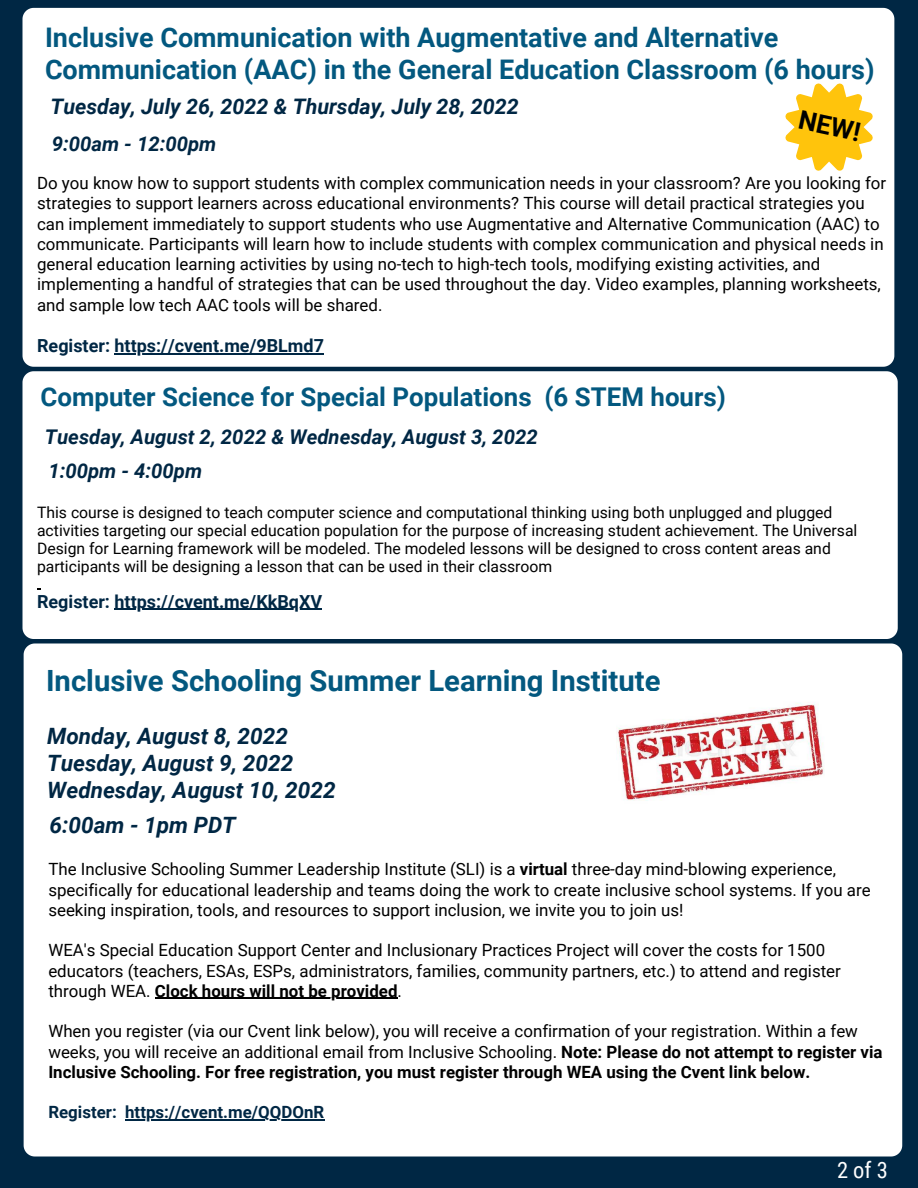
<style>
.page{position:relative;width:918px;height:1188px;background:#002744}
.page>*{position:absolute;margin:0;border:0;box-sizing:border-box;transform-origin:0 0}
.t1{font:700 29.25px "Roboto";color:#03587f}
.t2{font:700 27px/31.5px "Roboto";color:#03587f}
.t3{font:700 25.95px "Roboto";color:#000}
.t4{font:700 25.8px "Roboto";color:#03587f}
.t5{font:italic 700 22.5px/27px "Roboto";color:#002744}
.t6{font:22.5px "Roboto Condensed";color:#fff}
.t7{font:italic 700 21.3px "Roboto";color:#002744}
.t8{font:italic 700 20.25px/33.8px "Roboto";color:#002744}
.t9{font:700 18px "Roboto";color:#002744}
.t10{font:16.8px/20.2px "Roboto";color:#000}
.t11{font:700 16.8px "Roboto";color:#002744}
.t12{font:15.75px/18px "Roboto";color:#000}
.s1{font-weight:700}
</style>
<div class="page">
<div style="left:22px;top:8px;width:872px;height:359px;background:#fff"></div>
<hr style="left:115px;top:353px;width:209px;height:1px;background:#002744">
<div style="left:24px;top:644px;width:878px;height:512px;background:#fff"></div>
<hr style="left:155px;top:998px;width:243px;height:1px;background:#000">
<hr style="left:125px;top:1119px;width:199px;height:1px;background:#002744">
<img style="left:616px;top:691px;width:208px;height:117px">
<div style="left:22px;top:371px;width:876px;height:268px;background:#fff"></div>
<hr style="left:115px;top:609px;width:207px;height:1px;background:#002744">
<svg style="left:785px;top:83px;width:88px;height:88px;background:#ffd75e"></svg>
<h2 class="t2" style="left:45px;top:21px;width:831px">Inclusive Communication with Augmentative and Alternative<br>Communication (AAC) in the General Education Classroom (6 hours)</h2>
<p class="t7" style="left:51px;top:91px;width:470px">Tuesday, July 26, 2022 &amp; Thursday, July 28, 2022</p>
<p class="t8" style="left:52px;top:126px;width:166px">9:00am - 12:00pm</p>
<h3 class="t3" style="left:803px;top:102px;width:64px;rotate:12deg">NEW!</h3>
<p class="t10" style="left:37px;top:172px;width:851px">Do you know how to support students with complex communication needs in your classroom? Are you looking for strategies to support learners across educational environments? This course will detail practical strategies you can implement immediately to support students who use Augmentative and Alternative Communication (AAC) to communicate. Participants will learn how to include students with complex communication and physical needs in general education learning activities by using no-tech to high-tech tools, modifying existing activities, and implementing a handful of strategies that can be used throughout the day. Video examples, planning worksheets, and sample low tech AAC tools will be shared.</p>
<p class="t9" style="left:37px;top:333px;width:288px">Register: https://cvent.me/9BLmd7</p>
<h3 class="t4" style="left:40px;top:379px;width:687px">Computer Science for Special Populations (6 STEM hours)</h3>
<p class="t8" style="left:45px;top:420px;width:494px">Tuesday, August 2, 2022 &amp; Wednesday, August 3, 2022<br>1:00pm - 4:00pm</p>
<p class="t12" style="left:37px;top:502px;width:822px">This course is designed to teach computer science and computational thinking using both unplugged and plugged activities targeting our special education population for the purpose of increasing student achievement. The Universal Design for Learning framework will be modeled. The modeled lessons will be designed to cross content areas and participants will be designing a lesson that can be used in their classroom</p>
<p class="t9" style="left:37px;top:588px;width:287px">Register: https://cvent.me/KkBqXV</p>
<h1 class="t1" style="left:46px;top:660px;width:616px">Inclusive Schooling Summer Learning Institute</h1>
<h3 class="t5" style="left:47px;top:721px;width:290px">Monday, August 8, 2022<br>Tuesday, August 9, 2022<br>Wednesday, August 10, 2022</h3>
<h3 class="t5" style="left:50px;top:810px;width:188px">6:00am - 1pm PDT</h3>
<p class="t10" style="left:48px;top:859px;width:824px">The Inclusive Schooling Summer Leadership Institute (SLI) is a <span class="s1">virtual</span> three-day mind-blowing experience, specifically for educational leadership and teams doing the work to create inclusive school systems. If you are seeking inspiration, tools, and resources to support inclusion, we invite you to join us!</p>
<p class="t10" style="left:48px;top:940px;width:794px">WEA's Special Education Support Center and Inclusionary Practices Project will cover the costs for 1500 educators (teachers, ESAs, ESPs, administrators, families, community partners, etc.) to attend and register through WEA. <span class="s1">Clock hours will not be provided</span>.</p>
<p class="t10" style="left:48px;top:1021px;width:836px">When you register (via our Cvent link below), you will receive a confirmation of your registration. Within a few weeks, you will receive an additional email from Inclusive Schooling. <span class="s1">Note: Please do not attempt to register via<br>Inclusive Schooling. For free registration, you must register through WEA using the Cvent link below.</span></p>
<p class="t11" style="left:48px;top:1101px;width:277px">Register: https://cvent.me/QQDOnR</p>
<h3 class="t6" style="left:837px;top:1154px;width:52px">2 of 3</h3>
</div>
